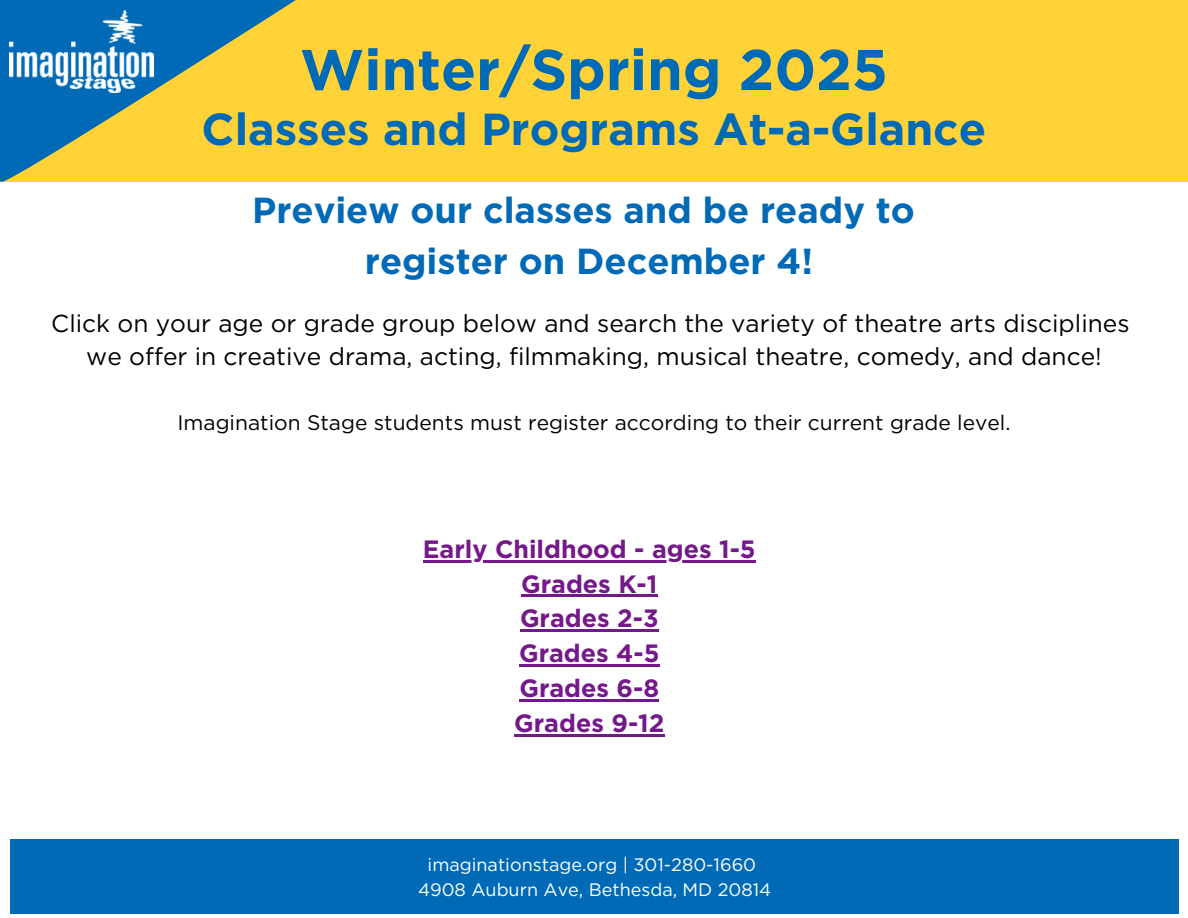
<style>
.page{position:relative;width:1188px;height:918px;background:#fff}
.page>*{position:absolute;margin:0;border:0;box-sizing:border-box;transform-origin:0 0}
.t1{font:700 57.3px "Gotham";color:#006ab6}
.t2{font:700 44.7px "Gotham";color:#006ab6}
.t3{font:700 36.15px/50.7px "Gotham";color:#006ab6;text-align:center}
.t4{font:700 25.05px/34.8px "Gotham";color:#75188a;text-align:center}
.t5{font:24.45px/33.8px "Gotham";color:#000;text-align:center}
.t6{font:21px "Gotham";color:#000}
.t7{font:18px "Gotham";color:#fff}
</style>
<div class="page">
<div style="left:10px;top:839px;width:1168px;height:75px;background:#006ab6"></div>
<div style="left:0;top:0;width:1188px;height:182px;background:#ffd337"></div>
<svg style="left:0;top:0;width:296px;height:182px"></svg>
<img style="left:10px;top:10px;width:144px;height:82px">
<hr style="left:423px;top:560px;width:333px;height:2px;background:#75188a">
<hr style="left:521px;top:595px;width:136px;height:2px;background:#75188a">
<hr style="left:520px;top:630px;width:139px;height:2px;background:#75188a">
<hr style="left:519px;top:665px;width:141px;height:2px;background:#75188a">
<hr style="left:519px;top:699px;width:140px;height:3px;background:#75188a">
<hr style="left:514px;top:734px;width:150px;height:3px;background:#75188a">
<p class="t1" style="left:300px;top:35px;width:590px">Winter/Spring 2025</p>
<p class="t2" style="left:202px;top:102px;width:786px">Classes and Programs At-a-Glance</p>
<h4 class="t3" style="left:252px;top:185px;width:664px">Preview our classes and be ready to register on December 4!</h4>
<h5 class="t5" style="left:51px;top:306px;width:1080px">Click on your age or grade group below and search the variety of theatre arts disciplines we offer in creative drama, acting, filmmaking, musical theatre, comedy, and dance!</h5>
<h3 class="t6" style="left:178px;top:409px;width:835px">Imagination Stage students must register according to their current grade level.</h3>
<p class="t4" style="left:423px;top:531px;width:334px">Early Childhood - ages 1-5<br>Grades K-1<br>Grades 2-3<br>Grades 4-5<br>Grades 6-8<br>Grades 9-12</p>
<h1 class="t7" style="left:428px;top:854px;width:330px">imaginationstage.org | 301-280-1660</h1>
<h2 class="t7" style="left:418px;top:878px;width:355px">4908 Auburn Ave, Bethesda, MD 20814</h2>
</div>
